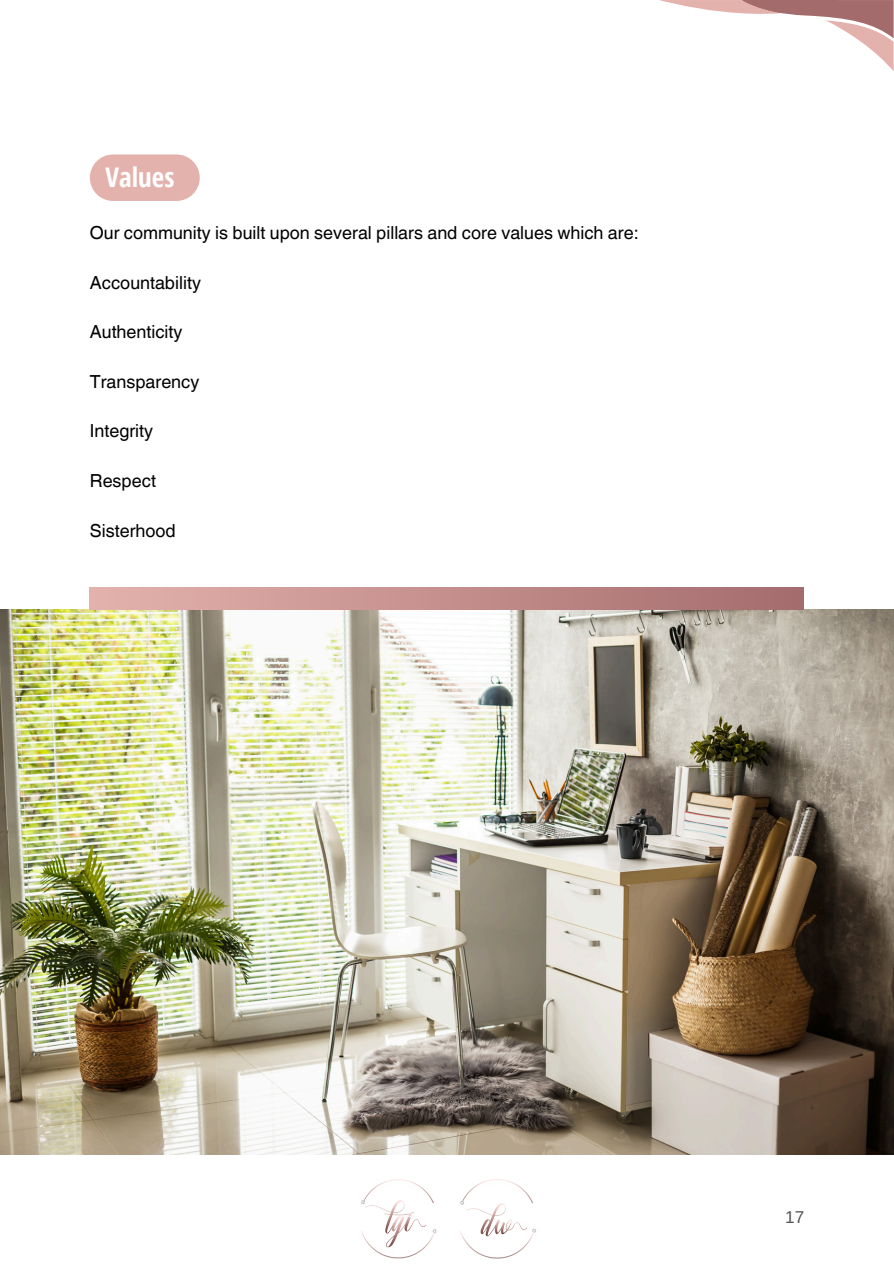
<style>
.page{position:relative;width:894px;height:1264px;background:#fff}
.page>*{position:absolute;margin:0;border:0;box-sizing:border-box;transform-origin:0 0}
.t1{font:700 27px "Open Sans Condensed";color:#fefffe}
.t2{font:18px "Helvetica World";color:#000}
.t3{font:17.1px "Arimo";color:#545454}
</style>
<div class="page">
<div style="left:90px;top:154px;width:110px;height:47px;background:#e4b2ad;border-radius:23px"></div>
<svg style="left:659px;top:0;width:233px;height:70px"></svg>
<img style="left:0;top:610px;width:893px;height:544px">
<div style="left:89px;top:587px;width:714px;height:23px;background:linear-gradient(to right,#e4b2ad,#a56c6d)"></div>
<img style="left:361px;top:1179px;width:175px;height:78px">
<p class="t1" style="left:106px;top:158px;width:70px">Values</p>
<h1 class="t2" style="left:90px;top:222px;width:550px">Our community is built upon several pillars and core values which are:</h1>
<p class="t2" style="left:90px;top:272px;width:113px">Accountability</p>
<p class="t2" style="left:90px;top:321px;width:94px">Authenticity</p>
<p class="t2" style="left:90px;top:371px;width:111px">Transparency</p>
<p class="t2" style="left:90px;top:420px;width:65px">Integrity</p>
<p class="t2" style="left:90px;top:470px;width:68px">Respect</p>
<p class="t2" style="left:90px;top:519px;width:87px">Sisterhood</p>
<p class="t3" style="left:785px;top:1207px;width:21px">17</p>
</div>
